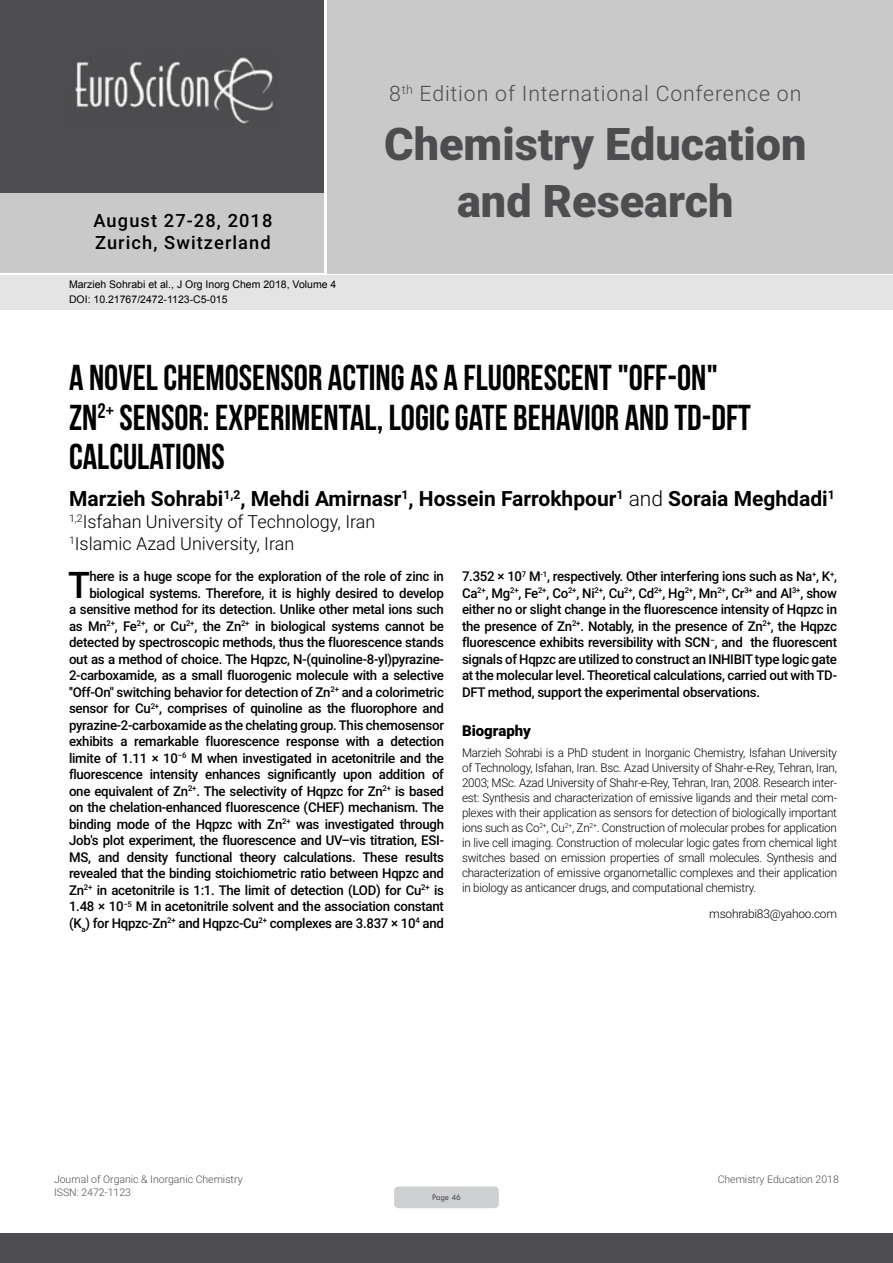
<style>
.page{position:relative;width:893px;height:1263px;background:#fff}
.page>*{position:absolute;margin:0;border:0;box-sizing:border-box;transform-origin:0 0}
.t1{font:900 45px/57px "Roboto";color:#4d4d4f;text-align:center}
.t2{font:500 36.75px "Roboto";color:#000}
.t3{font:36px/39.6px "Bebas Neue";color:#000}
.t4{font:300 21.3px "Roboto";letter-spacing:.04em;color:#4d4d4f}
.t5{font:700 21px "Roboto";color:#000}
.t6{font:500 18.3px/21.9px "Roboto";letter-spacing:.06em;color:#000}
.t7{font:300 18px/21.6px "Roboto";color:#000}
.t8{font:900 15px "Roboto";color:#000}
.t9{font:500 13.5px/16.5px "Roboto";letter-spacing:-.02em;color:#000;text-align:right}
.t10{font:300 12px/15px "Roboto";letter-spacing:-.02em;color:#000;text-align:justify}
.t11{font:10.5px/14.4px "Arial";color:#000}
.t12{font:300 10.5px "Roboto";color:#4d4d4f}
.t13{font:9px "Tw Cen";letter-spacing:-.02em;color:#4d4d4f;scale:.95 1}
.s1{font-weight:300}
</style>
<div class="page">
<div style="left:0;top:0;width:323px;height:193px;background:#4d4d4f"></div>
<div style="left:1px;top:193px;width:323px;height:80px;background:#c9c9ca"></div>
<div style="left:327px;top:0;width:566px;height:273px;background:#c9c9ca"></div>
<img style="left:75px;top:57px;width:199px;height:67px">
<div style="left:0;top:1233px;width:893px;height:30px;background:#4d4d4f"></div>
<div style="left:1px;top:275px;width:892px;height:35px;background:#e4e4e4"></div>
<div style="left:394px;top:1186px;width:105px;height:22px;background:#cfd0d2;border-radius:4px"></div>
<h3 class="t6" style="left:93px;top:209px;width:180px">August 27-28, 2018<br>Zurich, Switzerland</h3>
<p class="t11" style="left:69px;top:278px;width:269px">Marzieh Sohrabi et al., J Org Inorg Chem 2018, Volume 4<br>DOI: 10.21767/2472-1123-C5-015</p>
<h3 class="t4" style="left:389px;top:78px;width:414px">8<sup>th</sup> Edition of International Conference on</h3>
<h1 class="t1" style="left:384px;top:114px;width:424px">Chemistry Education and Research</h1>
<h3 class="t3" style="left:69px;top:358px;width:683px">A NOVEL CHEMOSENSOR ACTING AS A FLUORESCENT "OFF-ON"<br>ZN<sup>2+</sup> SENSOR: EXPERIMENTAL, LOGIC GATE BEHAVIOR AND TD-DFT<br>CALCULATIONS</h3>
<h3 class="t5" style="left:69px;top:484px;width:767px">Marzieh Sohrabi<sup>1,2</sup>, Mehdi Amirnasr<sup>1</sup>, Hossein Farrokhpour<sup>1</sup> <span class="s1">and</span> Soraia Meghdadi<sup>1</sup></h3>
<h3 class="t7" style="left:69px;top:510px;width:308px"><sup>1,2</sup>Isfahan University of Technology, Iran<br><sup>1</sup>Islamic Azad University, Iran</h3>
<p class="t9" style="left:69px;top:567px;width:376px">here is a huge scope for the exploration of the role of zinc in biological systems. Therefore, it is highly desired to develop<br>a sensitive method for its detection. Unlike other metal ions such as Mn<sup>2+</sup>, Fe<sup>2+</sup>, or Cu<sup>2+</sup>, the Zn<sup>2+</sup> in biological systems cannot be detected by spectroscopic methods, thus the fluorescence stands out as a method of choice. The Hqpzc, N-(quinoline-8-yl)pyrazine-2-carboxamide, as a small fluorogenic molecule with a selective ''Off-On'' switching behavior for detection of Zn<sup>2+</sup> and a colorimetric sensor for Cu<sup>2+</sup>, comprises of quinoline as the fluorophore and pyrazine-2-carboxamide as the chelating group. This chemosensor exhibits a remarkable fluorescence response with a detection limite of 1.11 × 10<sup>−6</sup> M when investigated in acetonitrile and the fluorescence intensity enhances significantly upon addition of one equivalent of Zn<sup>2+</sup>. The selectivity of Hqpzc for Zn<sup>2+</sup> is based on the chelation-enhanced fluorescence (CHEF) mechanism. The binding mode of the Hqpzc with Zn<sup>2+</sup> was investigated through Job's plot experiment, the fluorescence and UV–vis titration, ESI-MS, and density functional theory calculations. These results revealed that the binding stoichiometric ratio between Hqpzc and Zn<sup>2+</sup> in acetonitrile is 1:1. The limit of detection (LOD) for Cu<sup>2+</sup> is 1.48 × 10<sup>−5</sup> M in acetonitrile solvent and the association constant (K<sub>a</sub>) for Hqpzc-Zn<sup>2+</sup> and Hqpzc-Cu<sup>2+</sup> complexes are 3.837 × 10<sup>4</sup> and</p>
<p class="t9" style="left:462px;top:567px;width:376px;text-align:justify">7.352 × 10<sup>7</sup> M<sup>-1</sup>, respectively. Other interfering ions such as Na<sup>+</sup>, K<sup>+</sup>, Ca<sup>2+</sup>, Mg<sup>2+</sup>, Fe<sup>2+</sup>, Co<sup>2+</sup>, Ni<sup>2+</sup>, Cu<sup>2+</sup>, Cd<sup>2+</sup>, Hg<sup>2+</sup>, Mn<sup>2+</sup>, Cr<sup>3+</sup> and Al<sup>3+</sup>, show either no or slight change in the fluorescence intensity of Hqpzc in the presence of Zn<sup>2+</sup>. Notably, in the presence of Zn<sup>2+</sup>, the Hqpzc fluorescence exhibits reversibility with SCN<sup>–</sup>, and the fluorescent signals of Hqpzc are utilized to construct an INHIBIT type logic gate at the molecular level. Theoretical calculations, carried out with TD-DFT method, support the experimental observations.</p>
<h2 class="t2" style="left:68px;top:559px;width:23px">T</h2>
<p class="t8" style="left:462px;top:720px;width:70px">Biography</p>
<p class="t10" style="left:462px;top:745px;width:376px">Marzieh Sohrabi is a PhD student in Inorganic Chemistry, Isfahan University of Technology, Isfahan, Iran. Bsc. Azad University of Shahr-e-Rey, Tehran, Iran, 2003; MSc. Azad University of Shahr-e-Rey, Tehran, Iran, 2008. Research inter&shy;est: Synthesis and characterization of emissive ligands and their metal com&shy;plexes with their application as sensors for detection of biologically important ions such as Co<sup>2+</sup>, Cu<sup>2+</sup>, Zn<sup>2+</sup>. Construction of molecular probes for application in live cell imaging. Construction of molecular logic gates from chemical light switches based on emission properties of small molecules. Synthesis and characterization of emissive organometallic complexes and their application in biology as anticancer drugs, and computational chemistry.</p>
<p class="t10" style="left:709px;top:906px;width:129px">msohrabi83@yahoo.com</p>
<p class="t12" style="left:54px;top:1172px;width:190px">Journal of Organic &amp; Inorganic Chemistry</p>
<p class="t12" style="left:718px;top:1172px;width:123px">Chemistry Education 2018</p>
<p class="t12" style="left:54px;top:1185px;width:78px">ISSN: 2472-1123</p>
<p class="t13" style="left:432px;top:1192px;width:32px">Page 46</p>
</div>
